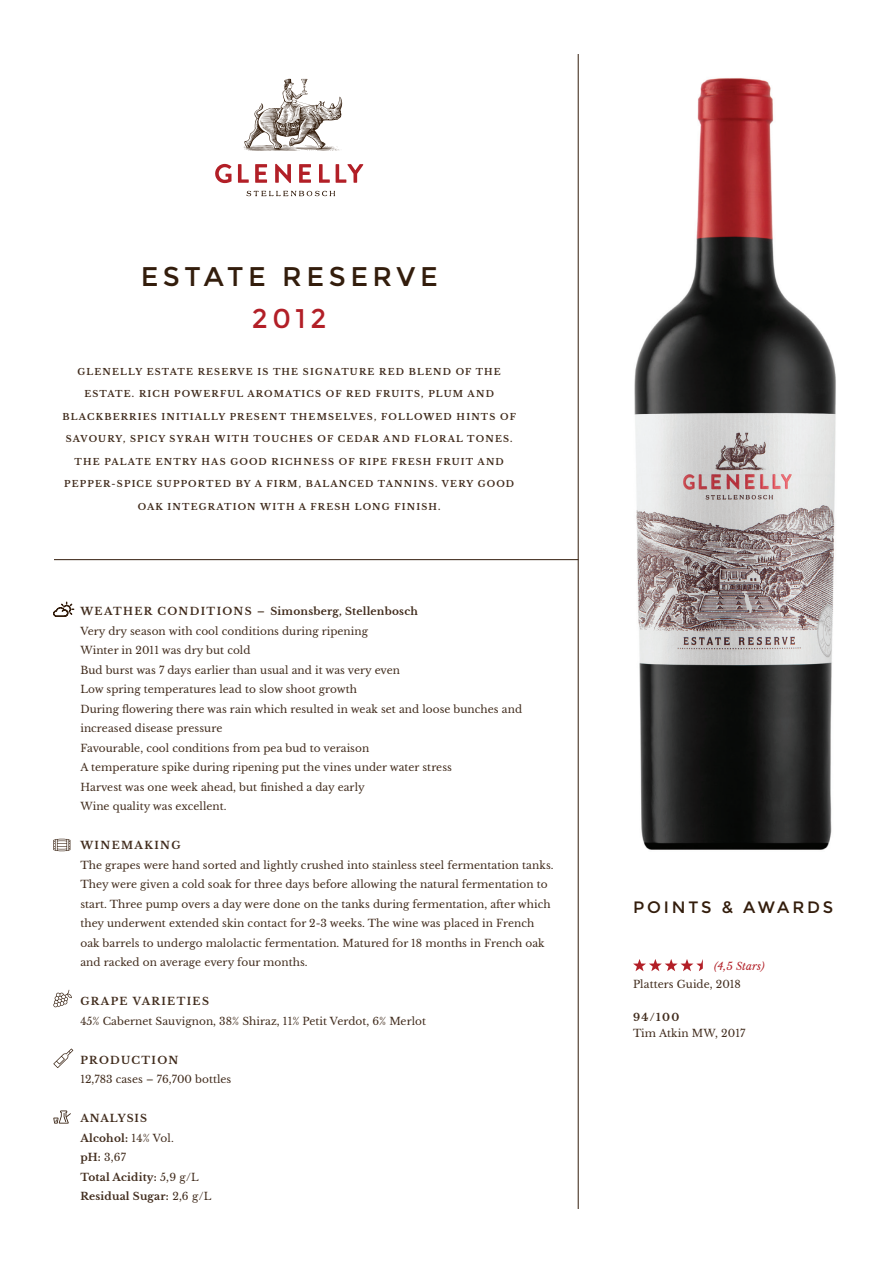
<style>
.page{position:relative;width:893px;height:1263px;background:#fff}
.page>*{position:absolute;margin:0;border:0;box-sizing:border-box;transform-origin:0 0}
.t1{font:27px "Montserrat";letter-spacing:.17em;color:#331d0c}
.t2{font:27px "Montserrat";color:#b21f27}
.t3{font:16.5px "Montserrat";letter-spacing:.17em;color:#331d0c}
.t4{font:10.5px/19.5px "Libre Baskerville";letter-spacing:.005em;color:#412c1d}
.t5{font:700 10.5px/19.5px "Libre Baskerville";letter-spacing:.02em;color:#412c1d}
.t6{font:700 10.5px "Libre Baskerville";letter-spacing:.13em;color:#412c1d}
.t7{font:700 10.5px "Libre Baskerville";letter-spacing:.12em;color:#412c1d}
.t8{font:italic 10.5px "Libre Baskerville";letter-spacing:.01em;color:#b21f27}
.t9{font:700 10.5px "Libre Baskerville";letter-spacing:.08em;color:#412c1d}
.t10{font:700 9px "Libre Baskerville";letter-spacing:.13em;color:#412c1d}
.s1{font-weight:400}
</style>
<div class="page">
<img style="left:634px;top:78px;width:202px;height:772px">
<hr style="left:578px;top:54px;width:1px;height:1155px;background:#331d0c">
<svg style="left:53px;top:602px;width:21px;height:15px"></svg>
<svg style="left:53px;top:838px;width:17px;height:13px"></svg>
<svg style="left:53px;top:990px;width:19px;height:17px"></svg>
<svg style="left:53px;top:1048px;width:20px;height:20px"></svg>
<svg style="left:53px;top:1110px;width:18px;height:13px"></svg>
<hr style="left:54px;top:559px;width:524px;height:1px;background:#331d0c">
<svg style="left:215px;top:164px;width:148px;height:19px"></svg>
<svg style="left:246px;top:191px;width:89px;height:5px"></svg>
<svg style="left:244px;top:79px;width:98px;height:72px"></svg>
<svg style="left:633px;top:959px;width:70px;height:12px"></svg>
<h1 class="t1" style="left:141px;top:260px;width:299px">ESTATE RESERVE</h1>
<h1 class="t2" style="left:252px;top:303px;width:76px">2012</h1>
<p class="t10" style="left:78px;top:366px;width:425px">GLENELLY ESTATE RESERVE IS THE SIGNATURE RED BLEND OF THE</p>
<p class="t10" style="left:84px;top:388px;width:411px">ESTATE. RICH POWERFUL AROMATICS OF RED FRUITS, PLUM AND</p>
<p class="t10" style="left:63px;top:411px;width:455px">BLACKBERRIES INITIALLY PRESENT THEMSELVES, FOLLOWED HINTS OF</p>
<p class="t10" style="left:66px;top:433px;width:448px">SAVOURY, SPICY SYRAH WITH TOUCHES OF CEDAR AND FLORAL TONES.</p>
<p class="t10" style="left:75px;top:456px;width:431px">THE PALATE ENTRY HAS GOOD RICHNESS OF RIPE FRESH FRUIT AND</p>
<p class="t10" style="left:64px;top:478px;width:452px">PEPPER-SPICE SUPPORTED BY A FIRM, BALANCED TANNINS. VERY GOOD</p>
<p class="t10" style="left:138px;top:501px;width:304px">OAK INTEGRATION WITH A FRESH LONG FINISH.</p>
<p class="t5" style="left:80px;top:601px;width:339px">WEATHER CONDITIONS – Simonsberg, Stellenbosch</p>
<p class="t4" style="left:80px;top:621px;width:443px">Very dry season with cool conditions during ripening<br>Winter in 2011 was dry but cold<br>Bud burst was 7 days earlier than usual and it was very even<br>Low spring temperatures lead to slow shoot growth<br>During flowering there was rain which resulted in weak set and loose bunches and increased disease pressure<br>Favourable, cool conditions from pea bud to veraison<br>A temperature spike during ripening put the vines under water stress<br>Harvest was one week ahead, but finished a day early<br>Wine quality was excellent.</p>
<p class="t6" style="left:80px;top:839px;width:102px">WINEMAKING</p>
<p class="t4" style="left:80px;top:855px;width:475px">The grapes were hand sorted and lightly crushed into stainless steel fermentation tanks.<br>They were given a cold soak for three days before allowing the natural fermentation to start. Three pump overs a day were done on the tanks during fermentation, after which they underwent extended skin contact for 2-3 weeks. The wine was placed in French oak barrels to undergo malolactic fermentation. Matured for 18 months in French oak and racked on average every four months.</p>
<p class="t6" style="left:80px;top:995px;width:130px">GRAPE VARIETIES</p>
<p class="t4" style="left:80px;top:1011px;width:347px">45% Cabernet Sauvignon, 38% Shiraz, 11% Petit Verdot, 6% Merlot</p>
<p class="t7" style="left:80px;top:1053px;width:99px">PRODUCTION</p>
<p class="t4" style="left:80px;top:1069px;width:153px">12,783 cases – 76,700 bottles</p>
<p class="t5" style="left:80px;top:1108px;width:132px">ANALYSIS<br>Alcohol: <span class="s1">14% Vol.<br></span>pH: <span class="s1">3,67<br></span>Total Acidity: <span class="s1">5,9 g/L<br></span>Residual Sugar: <span class="s1">2,6 g/L</span></p>
<h2 class="t3" style="left:633px;top:898px;width:202px">POINTS &amp; AWARDS</h2>
<p class="t8" style="left:714px;top:959px;width:52px">(4,5 Stars)</p>
<p class="t4" style="left:633px;top:974px;width:109px">Platters Guide, 2018</p>
<p class="t9" style="left:633px;top:1010px;width:48px">94/100</p>
<p class="t4" style="left:633px;top:1024px;width:114px">Tim Atkin MW, 2017</p>
</div>
